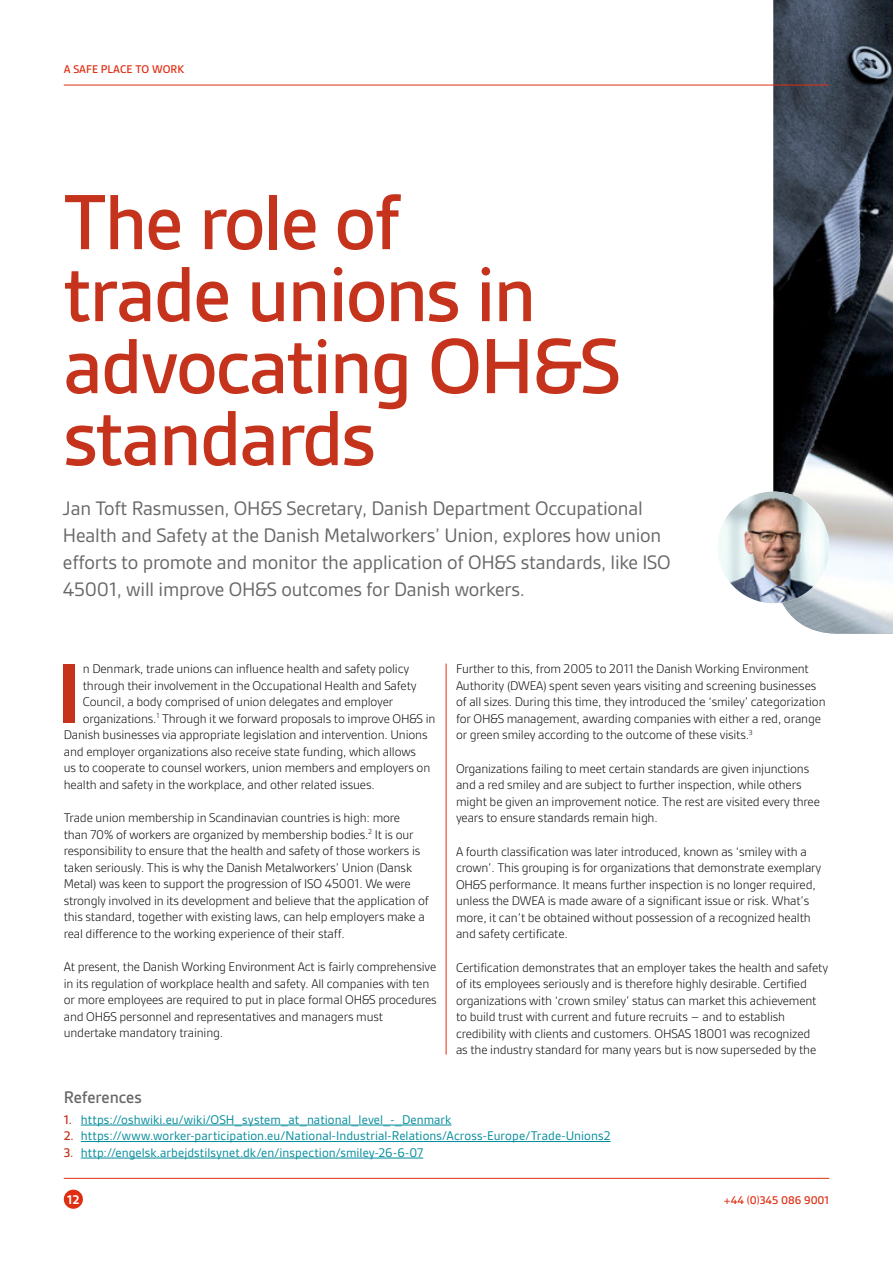
<style>
.page{position:relative;width:893px;height:1263px;background:#fff}
.page>*{position:absolute;margin:0;border:0;box-sizing:border-box;transform-origin:0 0}
.t1{font:700 90.3px "BSI Gesta";color:#c6331c}
.t2{font:500 84px/72px "BSI Gesta";letter-spacing:-.025em;color:#c6331c}
.t3{font:21px/27px "BSI Gesta";letter-spacing:-.01em;color:#676767}
.t4{font:500 18px "BSI Gesta";letter-spacing:-.005em;color:#676767}
.t5{font:300 13.5px/16.5px "BSI Gesta";letter-spacing:-.01em;color:#080808}
.t6{font:13.5px "BSI Gesta";letter-spacing:.005em;color:#008b9b}
.t7{font:700 13.5px "BSI Gesta";color:#fff}
.t8{font:500 12px "BSI Gesta";color:#e02e12}
.s1{font-weight:500;color:#c6331c}
</style>
<div class="page">
<img style="left:773px;top:0;width:120px;height:634px">
<img style="left:718px;top:492px;width:111px;height:111px;border-radius:56px">
<hr style="left:446px;top:664px;width:1px;height:390px;background:#e02e12">
<hr style="left:81px;top:1125px;width:370px;height:1px;background:#008b9b">
<hr style="left:81px;top:1141px;width:530px;height:1px;background:#008b9b">
<hr style="left:81px;top:1158px;width:342px;height:1px;background:#008b9b">
<hr style="left:64px;top:85px;width:765px;height:1px;background:#e02e12">
<hr style="left:64px;top:1178px;width:765px;height:1px;background:#e02e12">
<div style="left:64px;top:1189px;width:19px;height:20px;background:#e02e12;border-radius:50%"></div>
<p class="t8" style="left:64px;top:62px;width:122px">A SAFE PLACE TO WORK</p>
<h2 class="t2" style="left:63px;top:187px;width:559px">The role of<br>trade unions in advocating OH&amp;S standards</h2>
<p class="t3" style="left:63px;top:494px;width:609px">Jan Toft Rasmussen, OH&amp;S Secretary, Danish Department Occupational Health and Safety at the Danish Metalworkers’ Union, explores how union efforts to promote and monitor the application of OH&amp;S standards, like ISO 45001, will improve OH&amp;S outcomes for Danish workers.</p>
<h1 class="t1" style="left:57px;top:644px;width:26px">I</h1>
<p class="t5" style="left:83px;top:661px;width:328px">n Denmark, trade unions can influence health and safety policy</p>
<p class="t5" style="left:83px;top:677px;width:335px">through their involvement in the Occupational Health and Safety</p>
<p class="t5" style="left:83px;top:694px;width:312px">Council, a body comprised of union delegates and employer</p>
<p class="t5" style="left:83px;top:710px;width:354px">organizations.<sup>1</sup> Through it we forward proposals to improve OH&amp;S in</p>
<p class="t5" style="left:64px;top:727px;width:365px">Danish businesses via appropriate legislation and intervention. Unions</p>
<p class="t5" style="left:64px;top:743px;width:354px">and employer organizations also receive state funding, which allows</p>
<p class="t5" style="left:64px;top:760px;width:368px">us to cooperate to counsel workers, union members and employers on</p>
<p class="t5" style="left:64px;top:776px;width:312px">health and safety in the workplace, and other related issues.</p>
<p class="t5" style="left:64px;top:810px;width:366px">Trade union membership in Scandinavian countries is high: more<br>than 70% of workers are organized by membership bodies.<sup>2</sup> It is our responsibility to ensure that the health and safety of those workers is taken seriously. This is why the Danish Metalworkers’ Union (Dansk Metal) was keen to support the progression of ISO 45001. We were strongly involved in its development and believe that the application of this standard, together with existing laws, can help employers make a real difference to the working experience of their staff.</p>
<p class="t5" style="left:64px;top:959px;width:374px">At present, the Danish Working Environment Act is fairly comprehensive in its regulation of workplace health and safety. All companies with ten or more employees are required to put in place formal OH&amp;S procedures and OH&amp;S personnel and representatives and managers must undertake mandatory training.</p>
<p class="t5" style="left:456px;top:661px;width:371px">Further to this, from 2005 to 2011 the Danish Working Environment Authority (DWEA) spent seven years visiting and screening businesses of all sizes. During this time, they introduced the ‘smiley’ categorization for OH&amp;S management, awarding companies with either a red, orange or green smiley according to the outcome of these visits.<sup>3</sup></p>
<p class="t5" style="left:456px;top:760px;width:365px">Organizations failing to meet certain standards are given injunctions and a red smiley and are subject to further inspection, while others might be given an improvement notice. The rest are visited every three years to ensure standards remain high.</p>
<p class="t5" style="left:456px;top:843px;width:367px">A fourth classification was later introduced, known as ‘smiley with a crown’. This grouping is for organizations that demonstrate exemplary OH&amp;S performance. It means further inspection is no longer required, unless the DWEA is made aware of a significant issue or risk. What’s more, it can’t be obtained without possession of a recognized health and safety certificate.</p>
<p class="t5" style="left:456px;top:959px;width:374px">Certification demonstrates that an employer takes the health and safety of its employees seriously and is therefore highly desirable. Certified organizations with ‘crown smiley’ status can market this achievement to build trust with current and future recruits – and to establish credibility with clients and customers. OHSAS 18001 was recognized<br>as the industry standard for many years but is now superseded by the</p>
<h3 class="t4" style="left:64px;top:1087px;width:79px">References</h3>
<p class="t6" style="left:64px;top:1112px;width:389px"><span class="s1">1.</span> https://oshwiki.eu/wiki/OSH_system_at_national_level_-_Denmark</p>
<p class="t6" style="left:64px;top:1128px;width:548px"><span class="s1">2.</span> https://www.worker-participation.eu/National-Industrial-Relations/Across-Europe/Trade-Unions2</p>
<p class="t6" style="left:64px;top:1145px;width:361px"><span class="s1">3.</span> http://engelsk.arbejdstilsynet.dk/en/inspection/smiley-26-6-07</p>
<p class="t7" style="left:67px;top:1192px;width:14px">12</p>
<p class="t8" style="left:723px;top:1193px;width:107px">+44 (0)345 086 9001</p>
</div>
